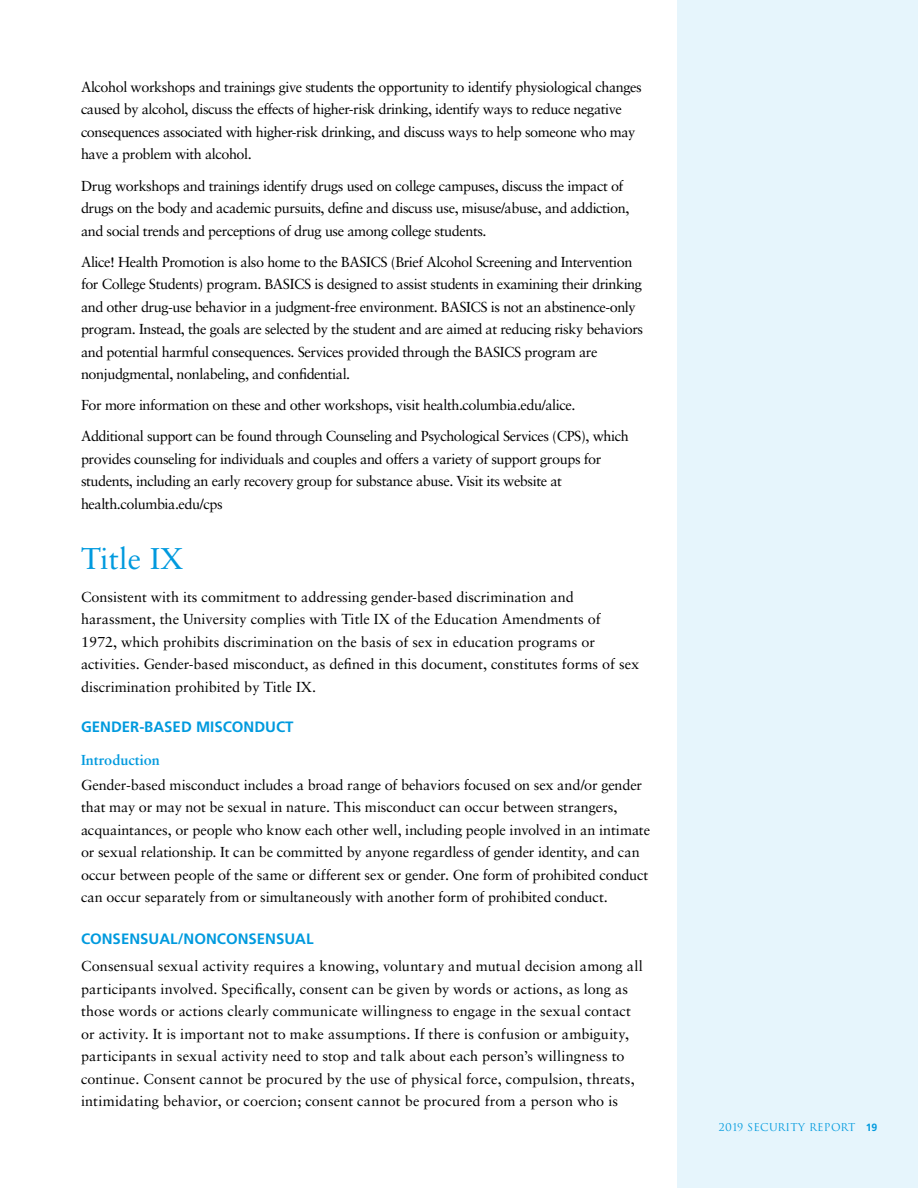
<style>
.page{position:relative;width:918px;height:1188px;background:#fff}
.page>*{position:absolute;margin:0;border:0;box-sizing:border-box;transform-origin:0 0}
.t1{font:30px "Sabon";letter-spacing:.01em;color:#009ade}
.t2{font:700 15px "Frutiger";color:#009ade}
.t3{font:14.4px/22.5px "Sabon";letter-spacing:-.025em;color:#000}
.t4{font:14.4px/22.5px "Sabon";letter-spacing:.005em;color:#000}
.t5{font:14.4px/22.5px "Sabon";color:#000}
.t6{font:700 14.4px "Sabon";color:#009ade}
.t7{font:10.5px "Trajan";letter-spacing:.025em;color:#009ade}
.s1{font-family:"Frutiger";font-weight:700}
</style>
<div class="page">
<div style="left:677px;top:0;width:241px;height:1188px;background:#e6f5fc"></div>
<p class="t3" style="left:81px;top:75px;width:562px">Alcohol workshops and trainings give students the opportunity to identify physiological changes caused by alcohol, discuss the effects of higher-risk drinking, identify ways to reduce negative consequences associated with higher-risk drinking, and discuss ways to help someone who may have a problem with alcohol.</p>
<p class="t3" style="left:81px;top:174px;width:550px">Drug workshops and trainings identify drugs used on college campuses, discuss the impact of drugs on the body and academic pursuits, define and discuss use, misuse/abuse, and addiction, and social trends and perceptions of drug use among college students.</p>
<p class="t3" style="left:81px;top:250px;width:564px">Alice! Health Promotion is also home to the BASICS (Brief Alcohol Screening and Intervention for College Students) program. BASICS is designed to assist students in examining their drinking and other drug-use behavior in a judgment-free environment. BASICS is not an abstinence-only program. Instead, the goals are selected by the student and are aimed at reducing risky behaviors and potential harmful consequences. Services provided through the BASICS program are nonjudgmental, nonlabeling, and confidential.</p>
<p class="t3" style="left:81px;top:389px;width:549px;line-height:31.2px">For more information on these and other workshops, visit health.columbia.edu/alice.<br>Additional support can be found through Counseling and Psychological Services (CPS), which</p>
<p class="t3" style="left:81px;top:447px;width:522px">provides counseling for individuals and couples and offers a variety of support groups for students, including an early recovery group for substance abuse. Visit its website at health.columbia.edu/cps</p>
<h1 class="t1" style="left:81px;top:540px;width:104px">Title IX</h1>
<p class="t5" style="left:81px;top:585px;width:560px">Consistent with its commitment to addressing gender-based discrimination and harassment, the University complies with Title IX of the Education Amendments of 1972, which prohibits discrimination on the basis of sex in education programs or activities. Gender-based misconduct, as defined in this document, constitutes forms of sex discrimination prohibited by Title IX.</p>
<p class="t2" style="left:81px;top:718px;width:214px">GENDER-BASED MISCONDUCT</p>
<p class="t6" style="left:81px;top:751px;width:80px">Introduction</p>
<p class="t3" style="left:81px;top:773px;width:571px">Gender-based misconduct includes a broad range of behaviors focused on sex and/or gender that may or may not be sexual in nature. This misconduct can occur between strangers, acquaintances, or people who know each other well, including people involved in an intimate or sexual relationship. It can be committed by anyone regardless of gender identity, and can occur between people of the same or different sex or gender. One form of prohibited conduct can occur separately from or simultaneously with another form of prohibited conduct.</p>
<p class="t2" style="left:81px;top:930px;width:234px">CONSENSUAL/NONCONSENSUAL</p>
<p class="t4" style="left:81px;top:955px;width:563px">Consensual sexual activity requires a knowing, voluntary and mutual decision among all participants involved. Specifically, consent can be given by words or actions, as long as those words or actions clearly communicate willingness to engage in the sexual contact or activity. It is important not to make assumptions. If there is confusion or ambiguity, participants in sexual activity need to stop and talk about each person’s willingness to continue. Consent cannot be procured by the use of physical force, compulsion, threats, intimidating behavior, or coercion; consent cannot be procured from a person who is</p>
<p class="t7" style="left:719px;top:1121px;width:160px">2019 SECURITY REPORT <span class="s1">19</span></p>
</div>
